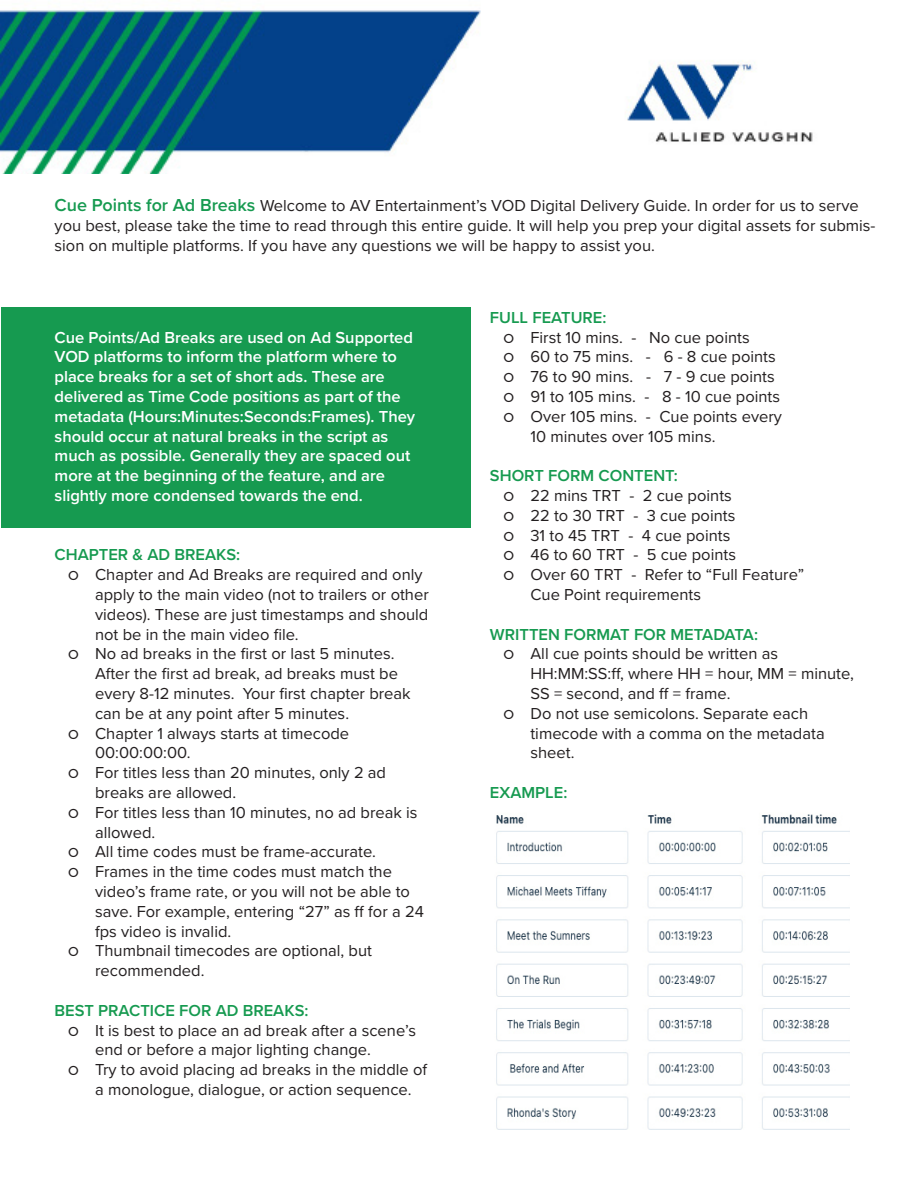
<style>
.page{position:relative;width:918px;height:1188px;background:#fff}
.page>*{position:absolute;margin:0;border:0;box-sizing:border-box;transform-origin:0 0}
.t1{font:16.5px/19.8px "Proxima Nova";color:#231f20}
.t2{font:600 16.5px/19.8px "Proxima Nova";color:#fff}
.t3{font:600 16.5px "Proxima Nova";color:#169a50}
.s1{font-weight:600;font-size:18px;color:#169a50}
.s2{font-family:"Raleway";font-weight:500}
</style>
<div class="page">
<div style="left:1px;top:307px;width:469px;height:220px;background:#169a50"></div>
<img style="left:1px;top:8px;width:812px;height:165px">
<img style="left:496px;top:814px;width:354px;height:316px">
<p class="t1" style="left:55px;top:195px;width:823px"><span class="s1">Cue Points for Ad Breaks</span> Welcome to AV Entertainment’s VOD Digital Delivery Guide. In order for us to serve you best, please take the time to read through this entire guide. It will help you prep your digital assets for submis&shy;sion on multiple platforms. If you have any questions we will be happy to assist you.</p>
<p class="t2" style="left:55px;top:327px;width:362px">Cue Points/Ad Breaks are used on Ad Supported VOD platforms to inform the platform where to place breaks for a set of short ads. These are delivered as Time Code positions as part of the metadata (Hours:Minutes:Seconds:Frames). They should occur at natural breaks in the script as much as possible. Generally they are spaced out more at the beginning of the feature, and are slightly more condensed towards the end.</p>
<p class="t3" style="left:55px;top:543px;width:187px">CHAPTER &amp; AD BREAKS:</p>
<p class="t1" style="left:95px;top:564px;width:335px;text-indent:-27px"><span class="s2">l</span> Chapter and Ad Breaks are required and only apply to the main video (not to trailers or other videos). These are just timestamps and should not be in the main video file.</p>
<p class="t1" style="left:95px;top:643px;width:317px;text-indent:-27px"><span class="s2">l</span> No ad breaks in the first or last 5 minutes.<br>After the first ad break, ad breaks must be every 8-12 minutes. Your first chapter break can be at any point after 5 minutes.</p>
<p class="t1" style="left:95px;top:722px;width:256px;text-indent:-27px"><span class="s2">l</span> Chapter 1 always starts at timecode<br>00:00:00:00.</p>
<p class="t1" style="left:95px;top:762px;width:293px;text-indent:-27px"><span class="s2">l</span> For titles less than 20 minutes, only 2 ad breaks are allowed.</p>
<p class="t1" style="left:95px;top:802px;width:324px;text-indent:-27px"><span class="s2">l</span> For titles less than 10 minutes, no ad break is allowed.</p>
<p class="t1" style="left:68px;top:841px;width:309px"><span class="s2">l</span> All time codes must be frame-accurate.</p>
<p class="t1" style="left:95px;top:861px;width:330px;text-indent:-27px"><span class="s2">l</span> Frames in the time codes must match the video’s frame rate, or you will not be able to save. For example, entering “27” as ff for a 24 fps video is invalid.</p>
<p class="t1" style="left:95px;top:940px;width:278px;text-indent:-27px"><span class="s2">l</span> Thumbnail timecodes are optional, but recommended.</p>
<p class="t3" style="left:55px;top:998px;width:255px">BEST PRACTICE FOR AD BREAKS:</p>
<p class="t1" style="left:95px;top:1019px;width:323px;text-indent:-27px"><span class="s2">l</span> It is best to place an ad break after a scene’s end or before a major lighting change.</p>
<p class="t1" style="left:95px;top:1059px;width:334px;text-indent:-27px"><span class="s2">l</span> Try to avoid placing ad breaks in the middle of a monologue, dialogue, or action sequence.</p>
<p class="t3" style="left:490px;top:305px;width:118px">FULL FEATURE:</p>
<p class="t1" style="left:503px;top:326px;width:248px"><span class="s2">l</span> First 10 mins. - No cue points</p>
<p class="t1" style="left:503px;top:346px;width:274px"><span class="s2">l</span> 60 to 75 mins. - 6 - 8 cue points</p>
<p class="t1" style="left:503px;top:366px;width:273px"><span class="s2">l</span> 76 to 90 mins. - 7 - 9 cue points</p>
<p class="t1" style="left:503px;top:386px;width:278px"><span class="s2">l</span> 91 to 105 mins. - 8 - 10 cue points</p>
<p class="t1" style="left:530px;top:406px;width:253px;text-indent:-27px"><span class="s2">l</span> Over 105 mins. - Cue points every<br>10 minutes over 105 mins.</p>
<p class="t3" style="left:490px;top:463px;width:189px">SHORT FORM CONTENT:</p>
<p class="t1" style="left:503px;top:485px;width:230px"><span class="s2">l</span> 22 mins TRT - 2 cue points</p>
<p class="t1" style="left:503px;top:505px;width:233px"><span class="s2">l</span> 22 to 30 TRT - 3 cue points</p>
<p class="t1" style="left:503px;top:524px;width:228px"><span class="s2">l</span> 31 to 45 TRT - 4 cue points</p>
<p class="t1" style="left:503px;top:544px;width:234px"><span class="s2">l</span> 46 to 60 TRT - 5 cue points</p>
<p class="t1" style="left:530px;top:564px;width:275px;text-indent:-27px"><span class="s2">l</span> Over 60 TRT - Refer to “Full Feature”<br>Cue Point requirements</p>
<p class="t3" style="left:490px;top:622px;width:270px">WRITTEN FORMAT FOR METADATA:</p>
<p class="t1" style="left:530px;top:643px;width:325px;text-indent:-27px"><span class="s2">l</span> All cue points should be written as<br>HH:MM:SS:ff, where HH = hour, MM = minute,<br>SS = second, and ff = frame.</p>
<p class="t1" style="left:530px;top:703px;width:296px;text-indent:-27px"><span class="s2">l</span> Do not use semicolons. Separate each timecode with a comma on the metadata sheet.</p>
<p class="t3" style="left:490px;top:780px;width:79px">EXAMPLE:</p>
</div>
